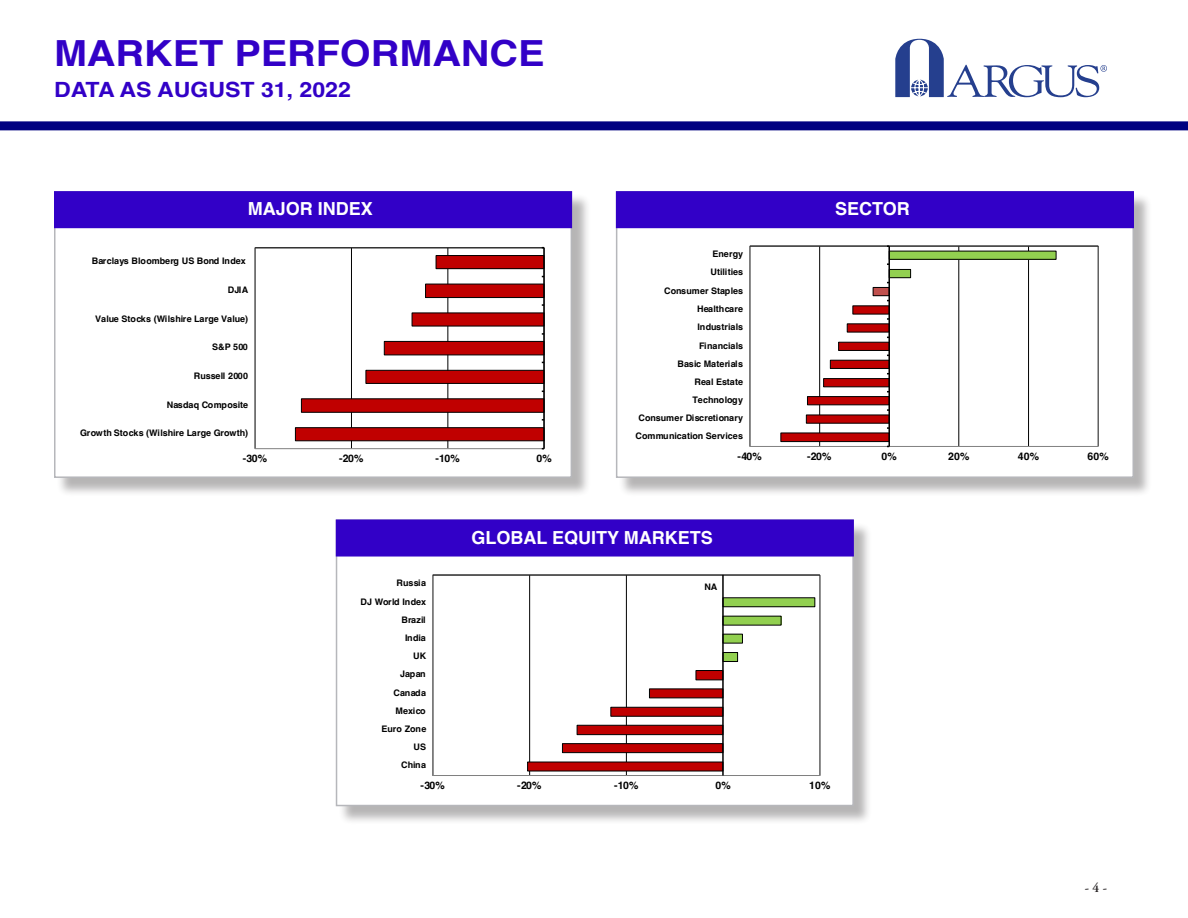
<style>
.page{position:relative;width:1188px;height:918px;background:#fff}
.page>*{position:absolute;margin:0;border:0;box-sizing:border-box;transform-origin:0 0}
.ConCall_Page_Head{font:700 36px "Helvetica";color:#3200c7;scale:1.1 1}
.ConCall_Page_Head-2{font:700 21px "Helvetica";color:#3200c7;scale:1.1 1}
.t1{font:700 18px "Helvetica";color:#fff}
.t2{font:600 13.5px "Adobe Garamond Pro";color:#231f20}
.t3{font:700 10.5px "Helvetica";letter-spacing:-.055em;color:#000}
.t4{font:700 9px/18.1px "Helvetica";color:#000;text-align:right}
.t5{font:700 9px "Helvetica";letter-spacing:.025em;color:#000}
</style>
<div class="page">
<div style="left:0;top:121px;width:1188px;height:9px;background:#000080"></div>
<svg style="left:895px;top:39px;width:212px;height:58px"></svg>
<div style="left:56px;top:193px;width:535px;height:304px;background:#231f20;opacity:.33"></div>
<div style="left:54px;top:191px;width:518px;height:287px;background:#fff;border:2px solid #b6b7bb"></div>
<div style="left:618px;top:193px;width:535px;height:304px;background:#231f20;opacity:.33"></div>
<div style="left:616px;top:191px;width:518px;height:287px;background:#fff;border:2px solid #b6b7bb"></div>
<div style="left:54px;top:191px;width:518px;height:37px;background:#3200c7;border:2px solid #3200c7"></div>
<div style="left:616px;top:191px;width:518px;height:37px;background:#3200c7;border:2px solid #3200c7"></div>
<div style="left:338px;top:522px;width:535px;height:303px;background:#231f20;opacity:.33"></div>
<div style="left:336px;top:519px;width:518px;height:287px;background:#fff;border:2px solid #b6b7bb"></div>
<div style="left:336px;top:519px;width:518px;height:38px;background:#3200c7;border:2px solid #3200c7"></div>
<hr style="left:351px;top:248px;width:1px;height:200px;background:#000">
<hr style="left:448px;top:248px;width:1px;height:200px;background:#000">
<div style="left:255px;top:247px;width:289px;height:202px;border:1px solid #808080"></div>
<div style="left:436px;top:256px;width:108px;height:13px;background:#c00000"></div>
<div style="left:436px;top:255px;width:108px;height:14px;border:1px solid #000"></div>
<hr style="left:255px;top:248px;width:289px;height:1px;background:#000">
<hr style="left:543px;top:248px;width:2px;height:201px;background:#000">
<svg style="left:295px;top:283px;width:249px;height:159px"></svg>
<hr style="left:819px;top:246px;width:1px;height:200px;background:#000">
<hr style="left:959px;top:246px;width:1px;height:200px;background:#000">
<hr style="left:1028px;top:246px;width:1px;height:200px;background:#000">
<hr style="left:1098px;top:246px;width:1px;height:200px;background:#000">
<div style="left:749px;top:246px;width:349px;height:201px;border:1px solid #808080"></div>
<div style="left:889px;top:251px;width:167px;height:8px;background:#92d050"></div>
<div style="left:889px;top:251px;width:167px;height:9px;border:1px solid #000"></div>
<div style="left:889px;top:269px;width:22px;height:9px;background:#92d050"></div>
<div style="left:889px;top:269px;width:22px;height:9px;border:1px solid #000"></div>
<div style="left:873px;top:287px;width:16px;height:9px;background:#c0504d"></div>
<div style="left:873px;top:287px;width:17px;height:9px;border:1px solid #000"></div>
<hr style="left:750px;top:246px;width:348px;height:1px;background:#000">
<hr style="left:888px;top:246px;width:2px;height:200px;background:#000">
<svg style="left:780px;top:300px;width:110px;height:147px"></svg>
<hr style="left:529px;top:575px;width:1px;height:201px;background:#000">
<hr style="left:626px;top:575px;width:1px;height:201px;background:#000">
<hr style="left:820px;top:575px;width:1px;height:201px;background:#000">
<div style="left:432px;top:575px;width:388px;height:201px;border:1px solid #808080"></div>
<div style="left:723px;top:598px;width:92px;height:9px;background:#92d050"></div>
<div style="left:723px;top:597px;width:92px;height:10px;border:1px solid #000"></div>
<div style="left:723px;top:616px;width:58px;height:9px;background:#92d050"></div>
<div style="left:723px;top:634px;width:19px;height:9px;background:#92d050"></div>
<div style="left:723px;top:653px;width:15px;height:9px;background:#92d050"></div>
<div style="left:723px;top:652px;width:15px;height:10px;border:1px solid #000"></div>
<svg style="left:527px;top:670px;width:195px;height:102px"></svg>
<hr style="left:433px;top:575px;width:387px;height:1px;background:#000">
<hr style="left:722px;top:575px;width:2px;height:201px;background:#000">
<p class="ConCall_Page_Head" style="left:54px;top:31px;width:447px">MARKET PERFORMANCE</p>
<p class="ConCall_Page_Head-2" style="left:54px;top:77px;width:271px">DATA AS AUGUST 31, 2022</p>
<p class="t1" style="left:248px;top:198px;width:127px">MAJOR INDEX</p>
<p class="t1" style="left:835px;top:198px;width:76px">SECTOR</p>
<p class="t5" style="left:92px;top:256px;width:156px">Barclays Bloomberg US Bond Index</p>
<p class="t4" style="left:228px;top:282px;width:22px">DJIA</p>
<p class="t4" style="left:95px;top:310px;width:155px">Value Stocks (Wilshire Large Value)</p>
<p class="t4" style="left:212px;top:339px;width:37px">S&amp;P 500</p>
<p class="t5" style="left:194px;top:370px;width:56px">Russell 2000</p>
<p class="t4" style="left:167px;top:397px;width:83px">Nasdaq Composite</p>
<p class="t4" style="left:80px;top:425px;width:169px">Growth Stocks (Wilshire Large Growth)</p>
<p class="t3" style="left:243px;top:452px;width:26px">-30%</p>
<p class="t3" style="left:339px;top:452px;width:26px">-20%</p>
<p class="t3" style="left:435px;top:452px;width:26px">-10%</p>
<p class="t3" style="left:536px;top:452px;width:17px">0%</p>
<p class="t4" style="left:635px;top:246px;width:109px">Energy<br>Utilities<br>Consumer Staples<br>Healthcare<br>Industrials<br>Financials<br>Basic Materials<br>Real Estate<br>Technology<br>Consumer Discretionary<br>Communication Services</p>
<p class="t3" style="left:738px;top:450px;width:26px">-40%</p>
<p class="t3" style="left:807px;top:450px;width:26px">-20%</p>
<p class="t3" style="left:882px;top:450px;width:17px">0%</p>
<p class="t3" style="left:948px;top:450px;width:23px">20%</p>
<p class="t3" style="left:1018px;top:450px;width:23px">40%</p>
<p class="t3" style="left:1088px;top:450px;width:23px">60%</p>
<p class="t1" style="left:472px;top:526px;width:243px">GLOBAL EQUITY MARKETS</p>
<p class="t4" style="left:361px;top:575px;width:67px">Russia<br>DJ World Index<br>Brazil<br>India<br>UK<br>Japan<br>Canada<br>Mexico<br>Euro Zone<br>US<br>China</p>
<p class="t4" style="left:704px;top:579px;width:14px">NA</p>
<p class="t3" style="left:421px;top:779px;width:26px">-30%</p>
<p class="t3" style="left:517px;top:779px;width:26px">-20%</p>
<p class="t3" style="left:614px;top:779px;width:26px">-10%</p>
<p class="t3" style="left:715px;top:779px;width:17px">0%</p>
<p class="t3" style="left:809px;top:779px;width:23px">10%</p>
<h3 class="t2" style="left:1085px;top:880px;width:24px">- 4 -</h3>
</div>
